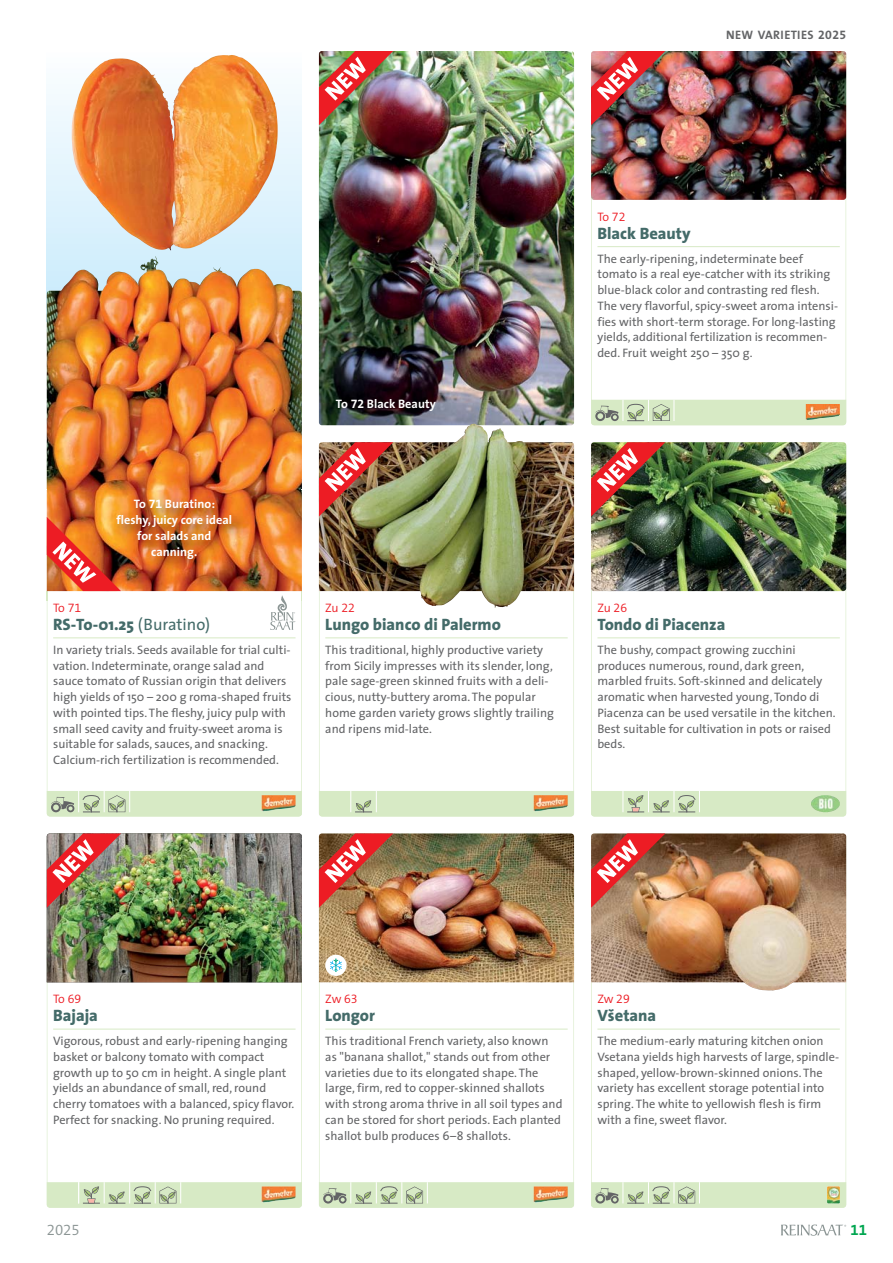
<style>
.page{position:relative;width:893px;height:1263px;background:#fff}
.page>*{position:absolute;margin:0;border:0;box-sizing:border-box;transform-origin:0 0}
.t1{font:800 16.5px "The Sans";color:#446b69}
.t2{font:15px "The Sans Semi Light Expert";color:#8b9594}
.t3{font:15px "The Sans Bold Expert";color:#00a650}
.t4{font:12.3px/15.8px "The Sans";color:#636466}
.t5{font:700 12.3px/15.8px "The Sans";color:#fff;text-align:center}
.t6{font:300 12.3px "The Sans";letter-spacing:-.025em;color:#ed1c24}
.t7{font:700 12.3px "The Sans";letter-spacing:.025em;color:#636466}
.s1{font-family:"The Sans Bold Expert";font-weight:400}
.s2{font-family:"The Sans Semi Light Expert";font-weight:400}
.s3{font-weight:400}
</style>
<div class="page">
<svg style="left:781px;top:1224px;width:65px;height:12px"></svg>
<img style="left:47px;top:55px;width:255px;height:236px">
<hr style="left:53px;top:637px;width:243px;height:1px;background:#d7eac5">
<svg style="left:47px;top:791px;width:255px;height:25px;background:#d0e2bf"></svg>
<img style="left:261px;top:795px;width:35px;height:16px">
<img style="left:47px;top:294px;width:255px;height:196px">
<img style="left:47px;top:291px;width:255px;height:3px">
<img style="left:58px;top:256px;width:100px;height:42px">
<img style="left:72px;top:58px;width:103px;height:193px">
<img style="left:46px;top:490px;width:273px;height:111px">
<svg style="left:270px;top:591px;width:32px;height:39px"></svg>
<hr style="left:53px;top:1029px;width:243px;height:1px;background:#d7eac5">
<svg style="left:47px;top:1182px;width:255px;height:26px;background:#d2ddb9"></svg>
<hr style="left:597px;top:246px;width:243px;height:1px;background:#d7eac5">
<svg style="left:591px;top:400px;width:255px;height:25px;background:#d0e2bf"></svg>
<img style="left:806px;top:404px;width:34px;height:16px">
<img style="left:319px;top:51px;width:255px;height:374px;border-radius:3px">
<img style="left:591px;top:51px;width:255px;height:149px;border-radius:3px">
<hr style="left:597px;top:637px;width:243px;height:1px;background:#d7eac5">
<svg style="left:591px;top:791px;width:255px;height:25px;background:#d2e4c1"></svg>
<img style="left:811px;top:795px;width:29px;height:17px">
<img style="left:591px;top:442px;width:255px;height:149px;border-radius:3px">
<hr style="left:325px;top:1029px;width:243px;height:1px;background:#d7eac5">
<svg style="left:319px;top:1182px;width:255px;height:26px;background:#d0e1bf"></svg>
<img style="left:534px;top:1186px;width:34px;height:16px">
<hr style="left:325px;top:637px;width:243px;height:1px;background:#d7eac5">
<div style="left:319px;top:791px;width:255px;height:25px;background:#d7eac5"></div>
<img style="left:420px;top:424px;width:105px;height:184px">
<img style="left:534px;top:795px;width:34px;height:16px">
<hr style="left:597px;top:1029px;width:243px;height:1px;background:#d7eac5">
<svg style="left:591px;top:1182px;width:255px;height:26px;background:#d0e2bf"></svg>
<img style="left:827px;top:1186px;width:13px;height:17px">
<img style="left:738px;top:982px;width:63px;height:8px">
<img style="left:319px;top:51px;width:74px;height:74px">
<img style="left:591px;top:51px;width:74px;height:74px">
<img style="left:319px;top:442px;width:255px;height:149px">
<img style="left:591px;top:442px;width:74px;height:74px">
<img style="left:47px;top:833px;width:255px;height:149px">
<img style="left:319px;top:833px;width:255px;height:149px">
<img style="left:591px;top:833px;width:255px;height:149px">
<img style="left:47px;top:517px;width:74px;height:84px">
<p class="t7" style="left:726px;top:29px;width:122px">NEW VARIETIES <span class="s1">2025</span></p>
<p class="t5" style="left:336px;top:396px;width:101px">To <span class="s1">72</span> Black Beauty</p>
<p class="t5" style="left:117px;top:497px;width:117px">To <span class="s1">71</span> Buratino: fleshy, juicy core ideal for salads and canning.</p>
<p class="t6" style="left:53px;top:598px;width:30px">To <span class="s2">71</span></p>
<h1 class="t1" style="left:53px;top:616px;width:158px">RS-To-01.25 <span class="s3">(Buratino)</span></h1>
<p class="t4" style="left:53px;top:643px;width:240px">In variety trials. Seeds available for trial culti&shy;vation. Indeterminate, orange salad and sauce tomato of Russian origin that delivers high yields of 150 – 200 g roma-shaped fruits with pointed tips. The fleshy, juicy pulp with small seed cavity and fruity-sweet aroma is suitable for salads, sauces, and snacking.<br>Calcium-rich fertilization is recommended.</p>
<p class="t6" style="left:325px;top:598px;width:31px">Zu <span class="s2">22</span></p>
<h1 class="t1" style="left:325px;top:616px;width:177px">Lungo bianco di Palermo</h1>
<p class="t4" style="left:325px;top:643px;width:230px">This traditional, highly productive variety from Sicily impresses with its slender, long, pale sage-green skinned fruits with a deli&shy;cious, nutty-buttery aroma. The popular home garden variety grows slightly trailing and ripens mid-late.</p>
<p class="t6" style="left:597px;top:206px;width:30px">To <span class="s2">72</span></p>
<h1 class="t1" style="left:597px;top:225px;width:95px">Black Beauty</h1>
<p class="t4" style="left:597px;top:252px;width:242px">The early-ripening, indeterminate beef tomato is a real eye-catcher with its striking blue-black color and contrasting red flesh.<br>The very flavorful, spicy-sweet aroma intensi&shy;fies with short-term storage. For long-lasting yields, additional fertilization is recommen&shy;ded. Fruit weight 250 – 350 g.</p>
<p class="t6" style="left:597px;top:598px;width:31px">Zu <span class="s2">26</span></p>
<h1 class="t1" style="left:597px;top:616px;width:129px">Tondo di Piacenza</h1>
<p class="t4" style="left:597px;top:643px;width:240px">The bushy, compact growing zucchini produces numerous, round, dark green, marbled fruits. Soft-skinned and delicately aromatic when harvested young, Tondo di Piacenza can be used versatile in the kitchen.<br>Best suitable for cultivation in pots or raised beds.</p>
<p class="t6" style="left:53px;top:989px;width:30px">To <span class="s2">69</span></p>
<h1 class="t1" style="left:53px;top:1007px;width:46px">Bajaja</h1>
<p class="t4" style="left:53px;top:1034px;width:243px">Vigorous, robust and early-ripening hanging basket or balcony tomato with compact growth up to 50 cm in height. A single plant yields an abundance of small, red, round cherry tomatoes with a balanced, spicy flavor.<br>Perfect for snacking. No pruning required.</p>
<p class="t6" style="left:325px;top:989px;width:34px">Zw <span class="s2">63</span></p>
<h1 class="t1" style="left:325px;top:1007px;width:51px">Longor</h1>
<p class="t4" style="left:325px;top:1034px;width:239px">This traditional French variety, also known as "banana shallot," stands out from other varieties due to its elongated shape. The large, firm, red to copper-skinned shallots with strong aroma thrive in all soil types and can be stored for short periods. Each planted shallot bulb produces 6–8 shallots.</p>
<p class="t6" style="left:597px;top:989px;width:34px">Zw <span class="s2">29</span></p>
<h1 class="t1" style="left:597px;top:1007px;width:60px">Vsˇetana</h1>
<p class="t4" style="left:597px;top:1034px;width:243px">The medium-early maturing kitchen onion Vsetana yields high harvests of large, spindle&shy;shaped, yellow-brown-skinned onions. The variety has excellent storage potential into spring. The white to yellowish flesh is firm with a fine, sweet flavor.</p>
<p class="t2" style="left:47px;top:1221px;width:34px">2025</p>
<p class="t3" style="left:850px;top:1221px;width:18px">11</p>
</div>
